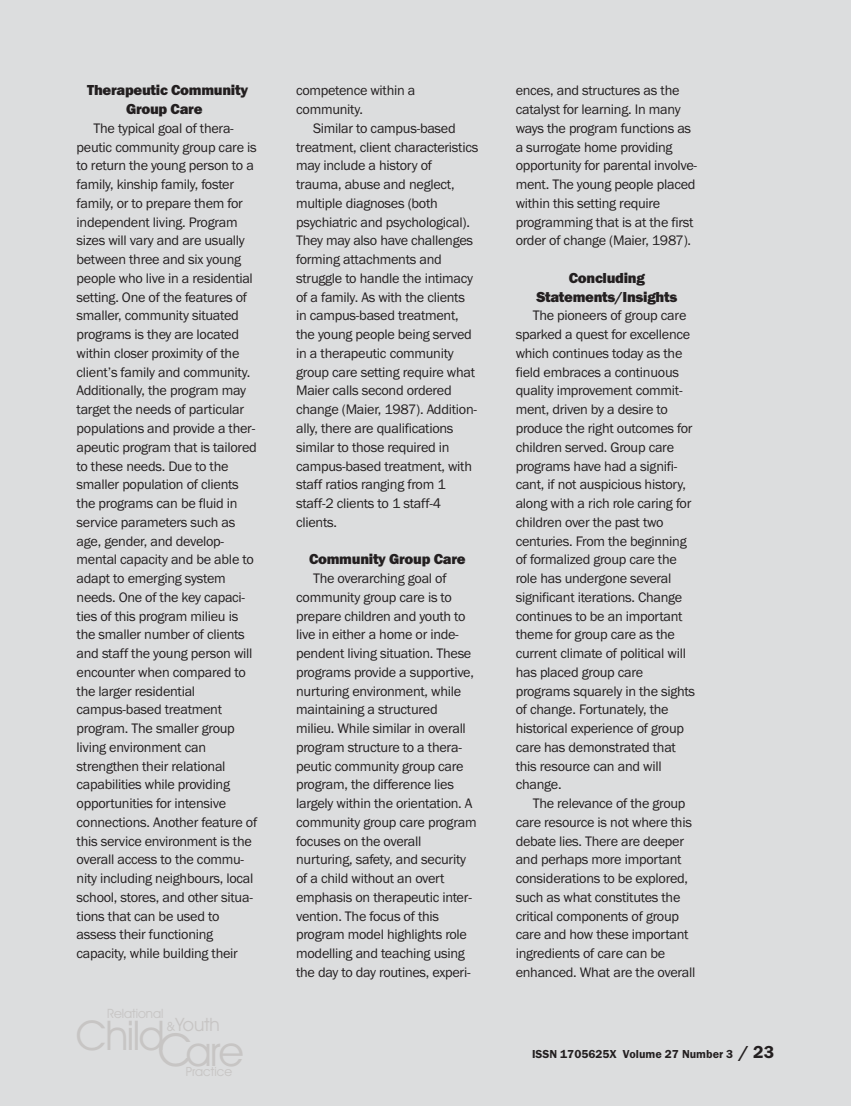
<style>
.page{position:relative;width:851px;height:1106px;background:#fff}
.page>*{position:absolute;margin:0;border:0;box-sizing:border-box;transform-origin:0 0}
.t1{font:41.1px "Avant Garde Bk BT";letter-spacing:-.035em;color:#c7c5c4}
.t2{font:18.45px "Avant Garde Bk BT";color:#c7c5c4}
.t3{font:800 15px/18.8px "Franklin Gothic";letter-spacing:-.02em;color:#231f20;text-align:center}
.t4{font:800 15px/18.8px "Franklin Gothic";letter-spacing:-.02em;color:#231f20;text-align:center}
.t5{font:14.25px/18.8px "Franklin Gothic";letter-spacing:-.02em;color:#231f20}
.t6{font:12.9px "Avant Garde Bk BT";color:#c7c5c4}
.t7{font:12.75px "Avant Garde Bk BT";color:#c7c5c4}
.t8{font:12px "Franklin Gothic Demi";color:#231f20}
.s1{font-size:45.6px}
.s2{font-size:12.75px}
.s3{font-weight:700;font-size:18px}
</style>
<div class="page">
<div style="left:0;top:0;width:850px;height:1106px;background:#dcddde"></div>
<p class="t4" style="left:87px;top:82px;width:162px">Therapeutic Community<br>Group Care</p>
<p class="t5" style="left:77px;top:120px;width:182px;text-indent:17px">The typical goal of thera&shy;peutic community group care is to return the young person to a family, kinship family, foster family, or to prepare them for independent living. Program sizes will vary and are usually between three and six young people who live in a residential setting. One of the features of smaller, community situated programs is they are located within closer proximity of the client’s family and community.<br>Additionally, the program may target the needs of particular populations and provide a ther&shy;apeutic program that is tailored to these needs. Due to the smaller population of clients the programs can be fluid in service parameters such as age, gender, and develop&shy;mental capacity and be able to adapt to emerging system needs. One of the key capaci&shy;ties of this program milieu is the smaller number of clients and staff the young person will encounter when compared to the larger residential campus-based treatment program. The smaller group living environment can strengthen their relational capabilities while providing opportunities for intensive connections. Another feature of this service environment is the overall access to the commu&shy;nity including neighbours, local school, stores, and other situa&shy;tions that can be used to assess their functioning capacity, while building their</p>
<p class="t6" style="left:107px;top:1006px;width:58px">Relational</p>
<h1 class="t1" style="left:158px;top:1027px;width:87px"><span class="s1">C</span>are</h1>
<p class="t7" style="left:186px;top:1064px;width:48px">Practice</p>
<p class="t2" style="left:166px;top:1014px;width:55px"><span class="s2">&amp;</span>Youth</p>
<h1 class="t1" style="left:76px;top:1012px;width:90px">Child</h1>
<p class="t5" style="left:296px;top:83px;width:121px">competence within a community.</p>
<p class="t5" style="left:296px;top:120px;width:184px;text-indent:17px">Similar to campus-based treatment, client characteristics may include a history of trauma, abuse and neglect, multiple diagnoses (both psychiatric and psychological).<br>They may also have challenges forming attachments and struggle to handle the intimacy of a family. As with the clients in campus-based treatment, the young people being served in a therapeutic community group care setting require what<br>Maier calls second ordered change (Maier, 1987). Addition&shy;ally, there are qualifications similar to those required in campus-based treatment, with staff ratios ranging from 1 staff-2 clients to 1 staff-4 clients.</p>
<p class="t3" style="left:309px;top:551px;width:158px">Community Group Care</p>
<p class="t5" style="left:296px;top:570px;width:182px;text-indent:17px">The overarching goal of community group care is to prepare children and youth to live in either a home or inde&shy;pendent living situation. These programs provide a supportive, nurturing environment, while maintaining a structured milieu. While similar in overall program structure to a thera&shy;peutic community group care program, the difference lies largely within the orientation. A community group care program focuses on the overall nurturing, safety, and security of a child without an overt emphasis on therapeutic inter&shy;vention. The focus of this program model highlights role modelling and teaching using the day to day routines, experi-</p>
<p class="t5" style="left:515px;top:82px;width:183px">ences, and structures as the catalyst for learning. In many ways the program functions as a surrogate home providing opportunity for parental involve&shy;ment. The young people placed within this setting require programming that is at the first order of change (Maier, 1987).</p>
<p class="t3" style="left:536px;top:270px;width:142px">Concluding<br>Statements/Insights</p>
<p class="t5" style="left:515px;top:307px;width:181px;text-indent:17px">The pioneers of group care sparked a quest for excellence which continues today as the field embraces a continuous quality improvement commit&shy;ment, driven by a desire to produce the right outcomes for children served. Group care programs have had a signifi&shy;cant, if not auspicious history, along with a rich role caring for children over the past two centuries. From the beginning of formalized group care the role has undergone several significant iterations. Change continues to be an important theme for group care as the current climate of political will has placed group care programs squarely in the sights of change. Fortunately, the historical experience of group care has demonstrated that this resource can and will change.</p>
<p class="t5" style="left:515px;top:795px;width:181px;text-indent:17px">The relevance of the group care resource is not where this debate lies. There are deeper and perhaps more important considerations to be explored, such as what constitutes the critical components of group care and how these important ingredients of care can be enhanced. What are the overall</p>
<p class="t8" style="left:532px;top:1049px;width:244px">ISSN 1705625X Volume 27 Number 3 <span class="s3">/ 23</span></p>
</div>
